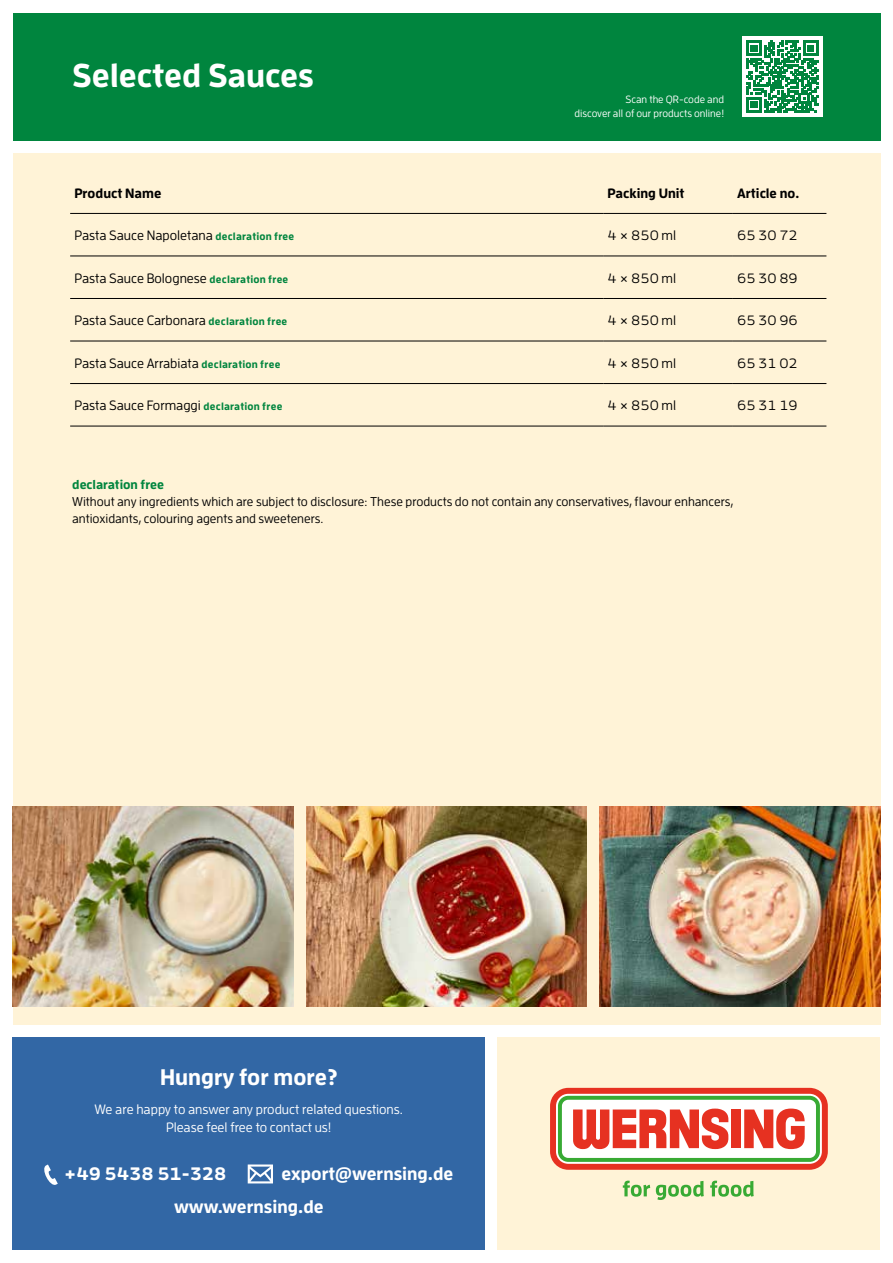
<style>
.page{position:relative;width:893px;height:1263px;background:#fff}
.page>*{position:absolute;margin:0;border:0;box-sizing:border-box;transform-origin:0 0}
.t1{font:700 33px "Enzo Pro";color:#fff}
.t2{font:700 22.5px "Enzo Pro";color:#fff}
.t3{font:700 18px/32.8px "Enzo Pro";color:#fff}
.t4{font:500 13.5px "Enzo Pro";color:#000}
.t5{font:500 13.5px/18px "Enzo Pro";color:#fff;text-align:center}
.t6{font:700 13.5px "Enzo Pro";color:#000}
.t7{font:500 12.75px/17.2px "Enzo Pro";color:#000}
.t8{font:700 12.75px "Enzo Pro";color:#00853e}
.t9{font:500 10.5px/13.5px "Enzo Pro";color:#fff;text-align:right}
.s1{font-weight:700;font-size:10.5px;color:#00853e}
</style>
<div class="page">
<div style="left:13px;top:13px;width:867px;height:127px;background:#00853e"></div>
<div style="left:13px;top:1037px;width:472px;height:213px;background:#3267a5"></div>
<div style="left:497px;top:1037px;width:383px;height:213px;background:#fff3d7"></div>
<div style="left:13px;top:153px;width:867px;height:872px;background:#fff3d7"></div>
<img style="left:13px;top:807px;width:280px;height:200px">
<img style="left:306px;top:807px;width:281px;height:200px">
<img style="left:600px;top:807px;width:280px;height:200px">
<hr style="left:70px;top:213px;width:533px;height:1px;background:#000">
<hr style="left:70px;top:256px;width:533px;height:1px;background:#000">
<hr style="left:70px;top:298px;width:533px;height:1px;background:#000">
<hr style="left:70px;top:341px;width:533px;height:1px;background:#000">
<hr style="left:70px;top:383px;width:533px;height:1px;background:#000">
<hr style="left:70px;top:426px;width:533px;height:1px;background:#000">
<hr style="left:603px;top:213px;width:130px;height:1px;background:#000">
<hr style="left:603px;top:256px;width:130px;height:1px;background:#000">
<hr style="left:603px;top:298px;width:130px;height:1px;background:#000">
<hr style="left:603px;top:341px;width:130px;height:1px;background:#000">
<hr style="left:603px;top:383px;width:130px;height:1px;background:#000">
<hr style="left:603px;top:426px;width:130px;height:1px;background:#000">
<hr style="left:733px;top:213px;width:93px;height:1px;background:#000">
<hr style="left:733px;top:256px;width:93px;height:1px;background:#000">
<hr style="left:733px;top:298px;width:93px;height:1px;background:#000">
<hr style="left:733px;top:341px;width:93px;height:1px;background:#000">
<hr style="left:733px;top:383px;width:93px;height:1px;background:#000">
<hr style="left:733px;top:426px;width:93px;height:1px;background:#000">
<svg style="left:623px;top:1180px;width:27px;height:17px"></svg>
<svg style="left:656px;top:1181px;width:48px;height:19px"></svg>
<svg style="left:710px;top:1180px;width:44px;height:17px"></svg>
<svg style="left:550px;top:1088px;width:278px;height:82px;background:#dd9682"></svg>
<svg style="left:44px;top:1164px;width:14px;height:21px"></svg>
<svg style="left:248px;top:1164px;width:25px;height:19px"></svg>
<div style="left:742px;top:36px;width:81px;height:81px;background:#fff"></div>
<svg style="left:746px;top:41px;width:72px;height:71px"></svg>
<h1 class="t1" style="left:72px;top:54px;width:243px">Selected Sauces</h1>
<p class="t9" style="left:574px;top:93px;width:151px">Scan the QR-code and<br>discover all of our products online!</p>
<p class="t6" style="left:74px;top:184px;width:88px">Product Name</p>
<p class="t6" style="left:607px;top:184px;width:79px">Packing Unit</p>
<p class="t6" style="left:737px;top:184px;width:64px">Article no.</p>
<p class="t4" style="left:74px;top:227px;width:221px">Pasta Sauce Napoletana <span class="s1">declaration free</span></p>
<p class="t4" style="left:607px;top:227px;width:70px">4 × 850 ml</p>
<p class="t4" style="left:737px;top:227px;width:62px">65 30 72</p>
<p class="t4" style="left:74px;top:270px;width:215px">Pasta Sauce Bolognese <span class="s1">declaration free</span></p>
<p class="t4" style="left:607px;top:270px;width:70px">4 × 850 ml</p>
<p class="t4" style="left:737px;top:270px;width:62px">65 30 89</p>
<p class="t4" style="left:74px;top:312px;width:214px">Pasta Sauce Carbonara <span class="s1">declaration free</span></p>
<p class="t4" style="left:607px;top:312px;width:70px">4 × 850 ml</p>
<p class="t4" style="left:737px;top:312px;width:62px">65 30 96</p>
<p class="t4" style="left:74px;top:355px;width:207px">Pasta Sauce Arrabiata <span class="s1">declaration free</span></p>
<p class="t4" style="left:607px;top:355px;width:70px">4 × 850 ml</p>
<p class="t4" style="left:737px;top:355px;width:62px">65 31 02</p>
<p class="t4" style="left:74px;top:397px;width:209px">Pasta Sauce Formaggi <span class="s1">declaration free</span></p>
<p class="t4" style="left:607px;top:397px;width:70px">4 × 850 ml</p>
<p class="t4" style="left:737px;top:397px;width:62px">65 31 19</p>
<p class="t8" style="left:72px;top:476px;width:93px">declaration free</p>
<p class="t7" style="left:72px;top:493px;width:662px">Without any ingredients which are subject to disclosure: These products do not contain any conservatives, flavour enhancers, antioxidants, colouring agents and sweeteners.</p>
<h2 class="t2" style="left:160px;top:1063px;width:179px">Hungry for more?</h2>
<p class="t5" style="left:95px;top:1100px;width:310px">We are happy to answer any product related questions.<br>Please feel free to contact us!</p>
<h3 class="t3" style="left:64px;top:1157px;width:164px">+49 5438 51-328</h3>
<h3 class="t3" style="left:174px;top:1157px;width:281px;text-indent:107px">export@wernsing.de www.wernsing.de</h3>
</div>
